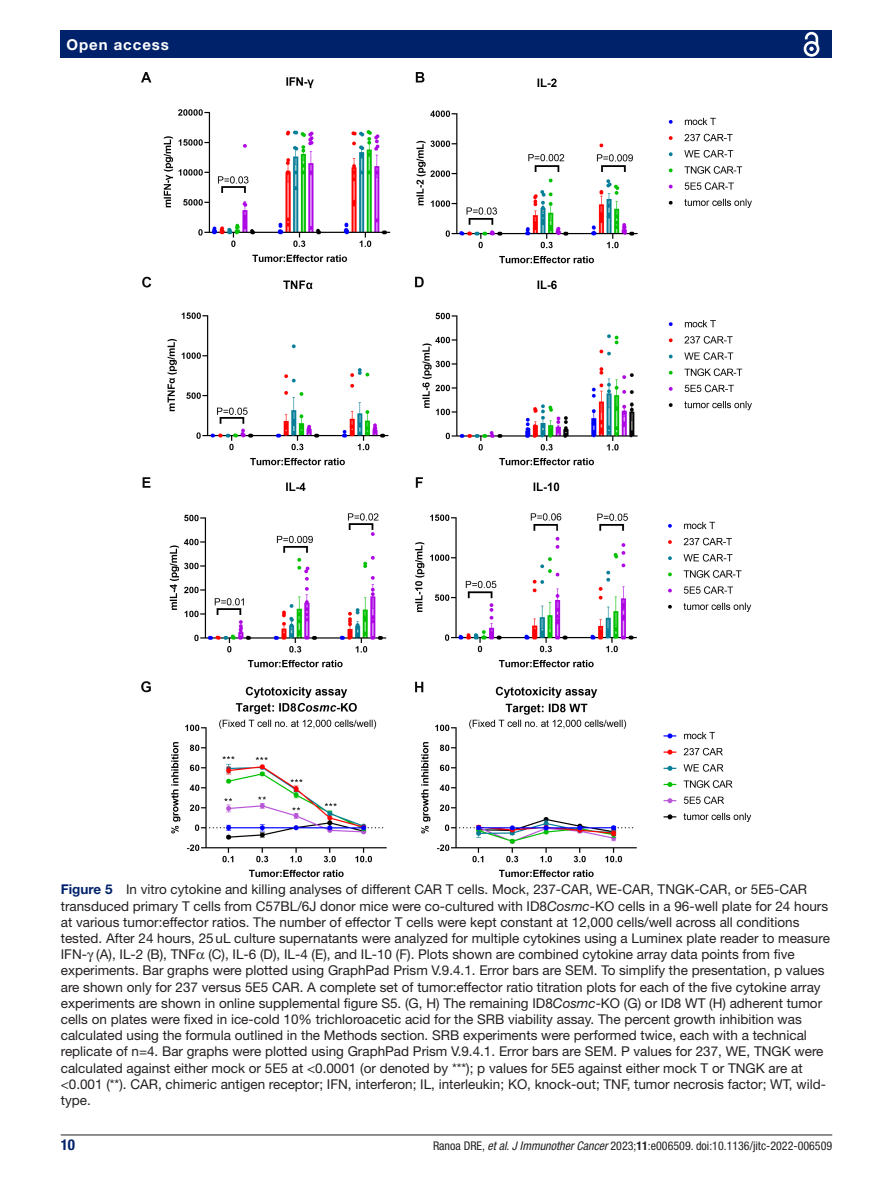
<style>
.page{position:relative;width:893px;height:1191px;background:#fff}
.page>*{position:absolute;margin:0;border:0;box-sizing:border-box;transform-origin:0 0}
.t1{font:700 15px "Helvetica Neue LT Std";letter-spacing:.065em;color:#fff}
.t2{font:700 condensed 15px "Helvetica Neue LT Std";color:#00226b}
.t3{font:13.5px/16.2px "Helvetica Neue LT Std";color:#231f20}
.t4{font:condensed 12px "Helvetica Neue LT Std";color:#231f20}
.s1{font-weight:700;color:#00226b}
.s2{font-style:italic}
.s3{font-weight:700}
</style>
<div class="page">
<hr style="left:61px;top:1134px;width:771px;height:1px;background:#231f20">
<div style="left:61px;top:31px;width:771px;height:27px;background:#00226b"></div>
<svg style="left:803px;top:31px;width:17px;height:26px"></svg>
<img style="left:142px;top:73px;width:609px;height:803px">
<p class="t1" style="left:66px;top:35px;width:104px">Open access</p>
<p class="t3" style="left:61px;top:881px;width:771px"><span class="s1">Figure 5</span> In vitro cytokine and killing analyses of different CAR T cells. Mock, 237-CAR, WE-CAR, TNGK-CAR, or 5E5-CAR transduced primary T cells from C57BL/6J donor mice were co-cultured with ID8<span class="s2">Cosmc</span>-KO cells in a 96-well plate for 24 hours at various tumor:effector ratios. The number of effector T cells were kept constant at 12,000 cells/well across all conditions tested. After 24 hours, 25uL culture supernatants were analyzed for multiple cytokines using a Luminex plate reader to measure IFN- (A), IL-2 (B), TNF (C), IL-6 (D), IL-4 (E), and IL-10 (F). Plots shown are combined cytokine array data points from five experiments. Bar graphs were plotted using GraphPad Prism V.9.4.1. Error bars are SEM. To simplify the presentation, p values are shown only for 237 versus 5E5 CAR. A complete set of tumor:effector ratio titration plots for each of the five cytokine array experiments are shown in online supplemental figure S5. (G, H) The remaining ID8<span class="s2">Cosmc</span>-KO (G) or ID8 WT (H) adherent tumor cells on plates were fixed in ice-cold 10% trichloroacetic acid for the SRB viability assay. The percent growth inhibition was calculated using the formula outlined in the Methods section. SRB experiments were performed twice, each with a technical replicate of n=4. Bar graphs were plotted using GraphPad Prism V.9.4.1. Error bars are SEM. P values for 237, WE, TNGK were calculated against either mock or 5E5 at &lt;0.0001 (or denoted by ***); p values for 5E5 against either mock T or TNGK are at &lt;0.001 (**). CAR, chimeric antigen receptor; IFN, interferon; IL, interleukin; KO, knock-out; TNF, tumor necrosis factor; WT, wild&shy;type.</p>
<p class="t2" style="left:61px;top:1135px;width:16px">10</p>
<p class="t4" style="left:433px;top:1138px;width:401px">Ranoa DRE, <span class="s2">et al</span>. <span class="s2">J Immunother Cancer</span> 2023;<span class="s3">11</span>:e006509. doi:10.1136/jitc-2022-006509</p>
</div>
